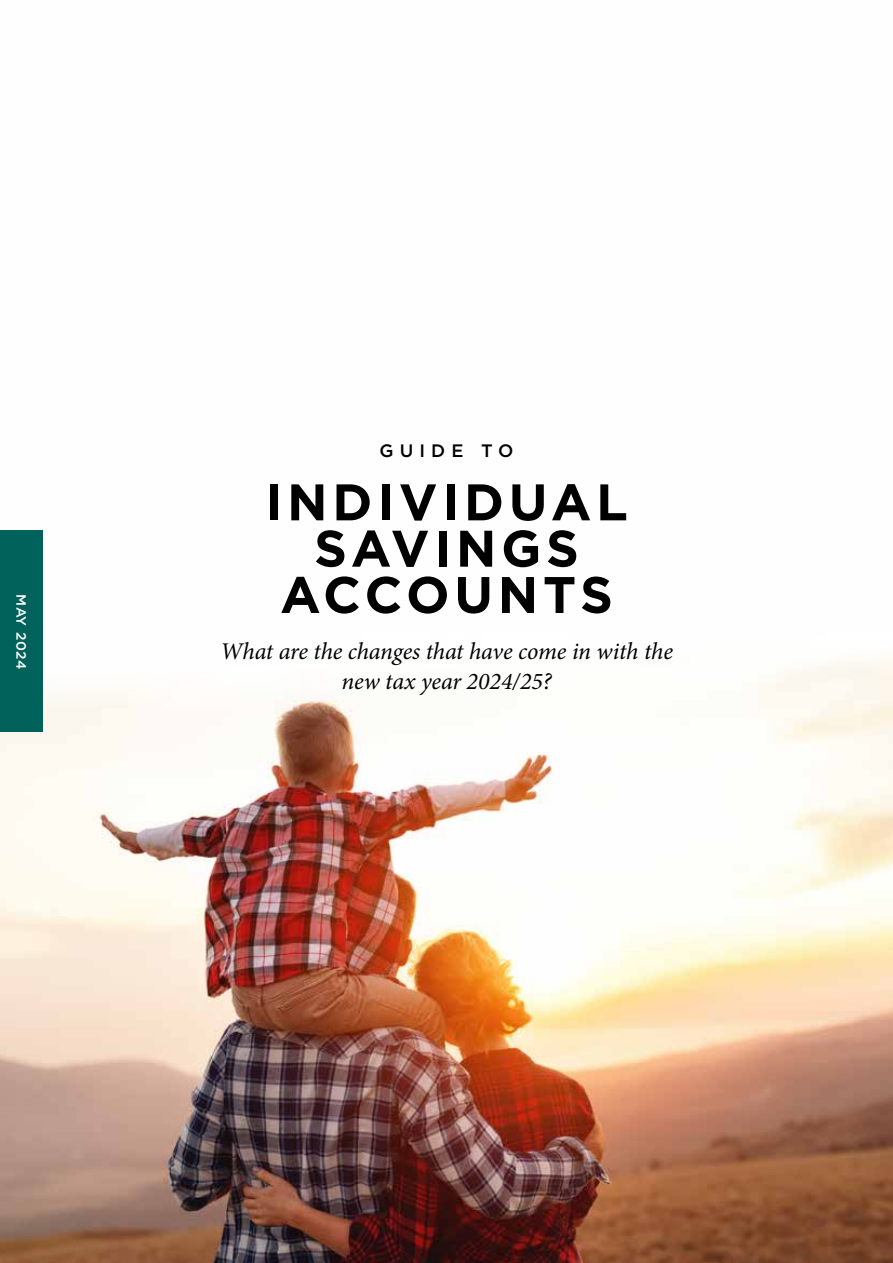
<style>
.page{position:relative;width:893px;height:1263px;background:#fff}
.page>*{position:absolute;margin:0;border:0;box-sizing:border-box;transform-origin:0 0}
.t1{font:700 51.3px/46.3px "Gotham HTF";letter-spacing:.09em;color:#000;text-align:center}
.t2{font:italic 24px/30px "Minion Pro";letter-spacing:-.005em;color:#000;text-align:center}
.t3{font:500 18px "Gotham HTF";letter-spacing:.34em;color:#000}
.t4{font:500 13.5px "Gotham HTF";letter-spacing:.03em;color:#fff}
</style>
<div class="page">
<img style="left:0;top:658px;width:893px;height:605px">
<div style="left:0;top:531px;width:43px;height:201px;background:#00625b"></div>
<p class="t4" style="left:29px;top:594px;width:76px;rotate:90deg">MAY 2024</p>
<p class="t3" style="left:379px;top:440px;width:136px">GUIDE TO</p>
<h1 class="t1" style="left:265px;top:478px;width:364px">INDIVIDUAL<br>SAVINGS<br>ACCOUNTS</h1>
<p class="t2" style="left:220px;top:636px;width:454px">What are the changes that have come in with the new tax year 2024/25?</p>
</div>
